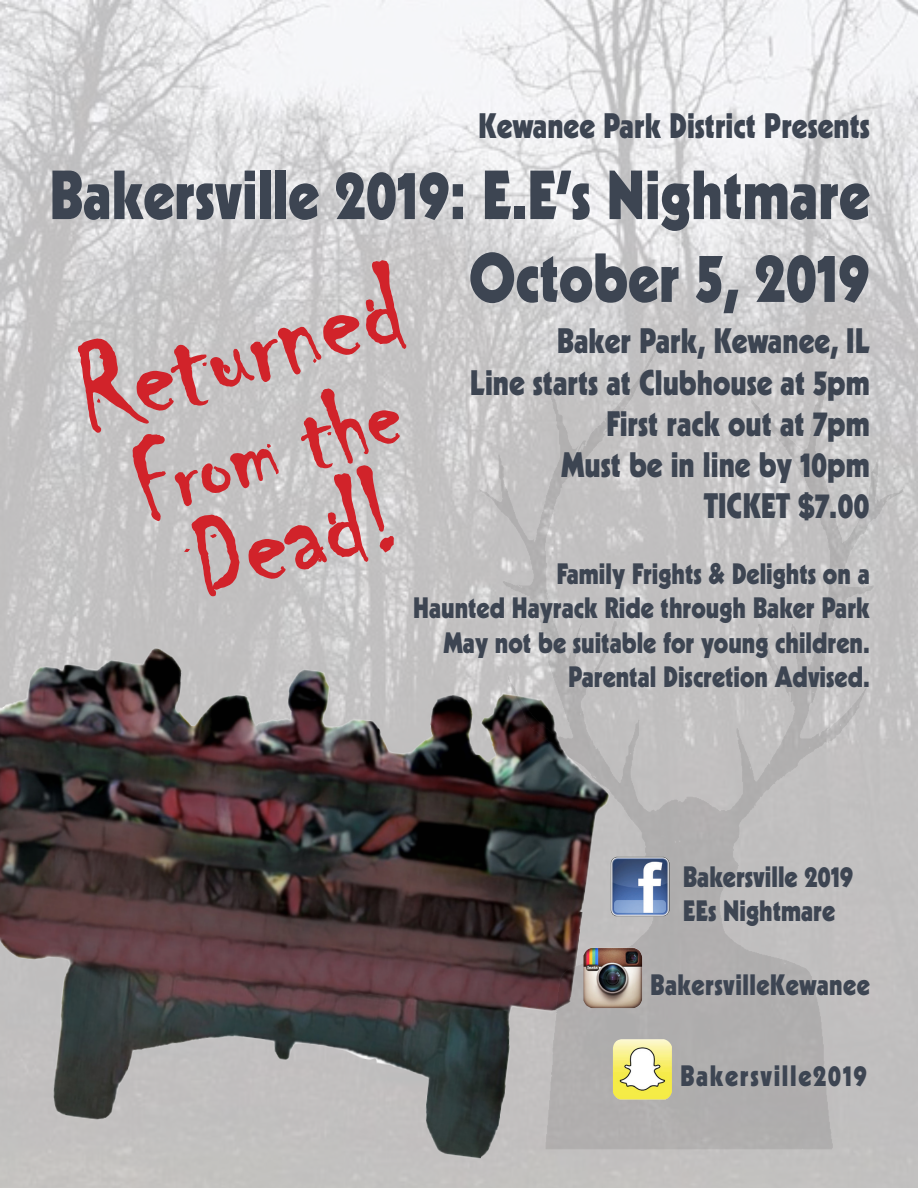
<style>
.page{position:relative;width:918px;height:1188px;background:#fff}
.page>*{position:absolute;margin:0;border:0;box-sizing:border-box;transform-origin:0 0}
.t1{font:128.85px "Chiller";color:#d1232a}
.t2{font:107.4px "Chiller";color:#d1232a}
.t3{font:900 67.35px "Kabel";color:#3d4552;scale:.88 1}
.t4{font:900 34.35px "Kabel";color:#3d4552;scale:.88 1}
.t5{font:900 28.65px/34.3px "Kabel";color:#3d4552;scale:.88 1}
.t6{font:900 28.65px "Kabel";letter-spacing:.02em;color:#3d4552;scale:.88 1}
.t7{font:900 28.65px "Kabel";letter-spacing:.065em;color:#3d4552;scale:.88 1}
</style>
<div class="page">
<img style="left:0;top:0;width:918px;height:1188px">
<img style="left:0;top:597px;width:628px;height:590px">
<img style="left:467px;top:331px;width:451px;height:828px">
<svg style="left:68px;top:257px;width:345px;height:345px;background:#c8bbbc"></svg>
<img style="left:584px;top:948px;width:58px;height:60px">
<img style="left:611px;top:857px;width:59px;height:60px">
<img style="left:613px;top:1039px;width:59px;height:61px">
<p class="t4" style="left:478px;top:104px;width:446px">Kewanee Park District Presents</p>
<p class="t3" style="left:49px;top:152px;width:934px">Bakersville 2019: E.E’s Nightmare</p>
<p class="t3" style="left:469px;top:235px;width:457px">October 5, 2019</p>
<p class="t4" style="left:557px;top:319px;width:357px">Baker Park, Kewanee, IL</p>
<p class="t4" style="left:470px;top:361px;width:456px">Line starts at Clubhouse at 5pm</p>
<p class="t4" style="left:606px;top:402px;width:301px">First rack out at 7pm</p>
<p class="t4" style="left:561px;top:443px;width:352px">Must be in line by 10pm</p>
<p class="t4" style="left:704px;top:484px;width:190px">TICKET $7.00</p>
<p class="t1" style="left:57px;top:330px;width:336px;rotate:-17deg">Returned</p>
<p class="t2" style="left:118px;top:431px;width:275px;rotate:-17deg">From the</p>
<p class="t1" style="left:171px;top:498px;width:209px;rotate:-17deg">Dead!</p>
<p class="t5" style="left:556px;top:556px;width:358px">Family Frights &amp; Delights on a</p>
<p class="t5" style="left:413px;top:590px;width:520px">Haunted Hayrack Ride through Baker Park</p>
<p class="t5" style="left:443px;top:625px;width:486px">May not be suitable for young children.</p>
<p class="t5" style="left:568px;top:659px;width:344px">Parental Discretion Advised.</p>
<p class="t5" style="left:683px;top:859px;width:195px">Bakersville 2019<br>EEs Nightmare</p>
<p class="t6" style="left:650px;top:967px;width:251px">BakersvilleKewanee</p>
<p class="t7" style="left:680px;top:1058px;width:214px">Bakersville2019</p>
</div>
